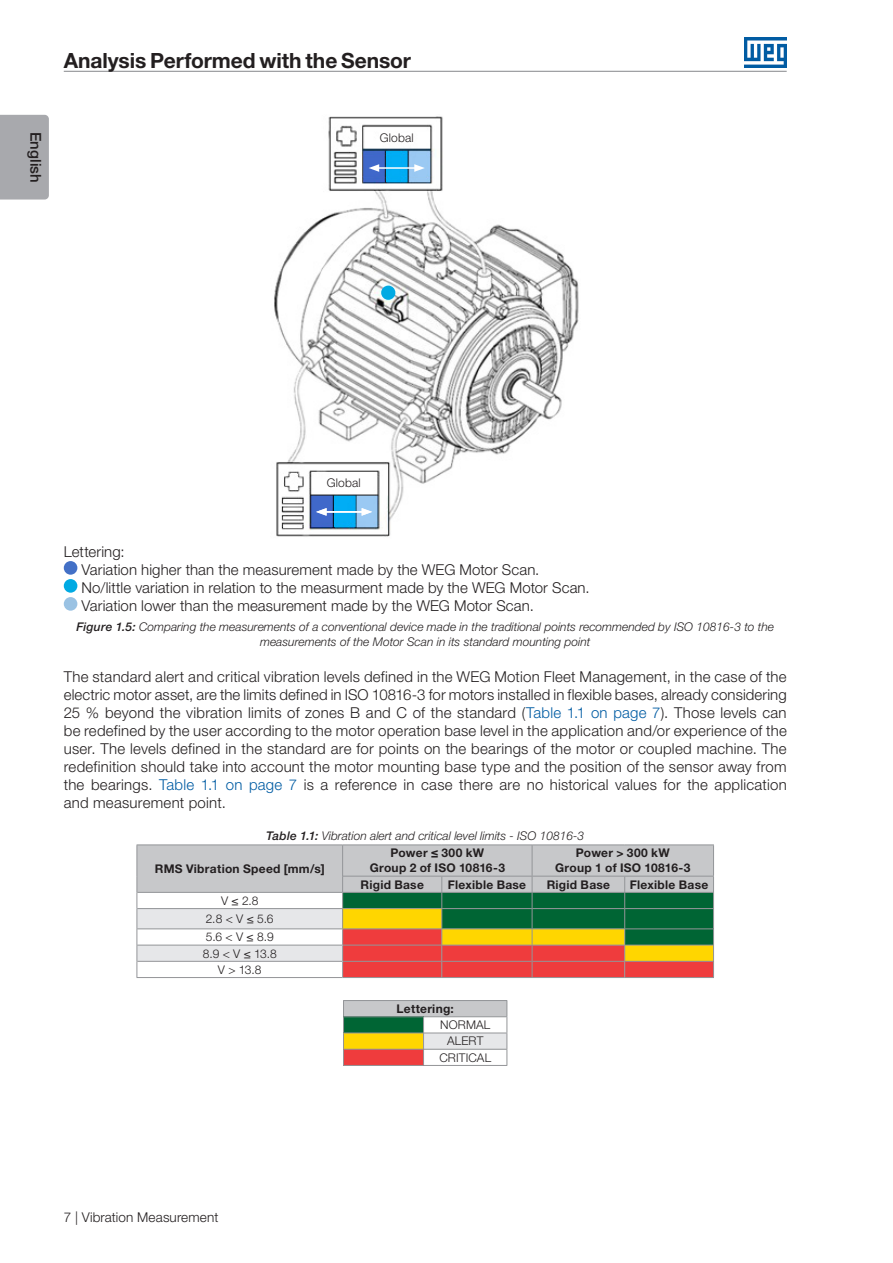
<style>
.page{position:relative;width:893px;height:1263px;background:#fff}
.page>*{position:absolute;margin:0;border:0;box-sizing:border-box;transform-origin:0 0}
.t1{font:700 21px "Helvetica Neue LT Pro";letter-spacing:-.005em;color:#231f20}
.Texto{font:300 15px/18px "Helvetica Neue LT Pro";letter-spacing:.005em;color:#231f20;text-align:justify}
.t2{font:500 15px "Helvetica Neue LT Pro";letter-spacing:.005em;color:#231f20}
.t3{font:300 13.5px "Helvetica Neue LT Pro";letter-spacing:.01em;color:#231f20}
.t4{font:italic 300 12px/14.4px "Helvetica Neue LT Pro";color:#231f20;text-align:center}
.Cabeçalho_-_Centro{font:700 12px "Helvetica Neue LT Pro";letter-spacing:.02em;color:#231f20}
.Miolo_-_Centro{font:300 12px "Helvetica Neue LT Pro";letter-spacing:.015em;color:#231f20}
.Texto_Figuras_-_Cent{font:300 12px "Helvetica Neue LT Pro";letter-spacing:.015em;color:#231f20}
.s1{font-weight:500}
.s2{color:#015ca3}
</style>
<div class="page">
<hr style="left:64px;top:71px;width:723px;height:1px;background:#939598">
<img style="left:744px;top:38px;width:43px;height:29px">
<div style="left:0;top:115px;width:49px;height:85px;background:#a8a9ad"></div>
<img style="left:274px;top:116px;width:305px;height:421px">
<div style="left:380px;top:134px;width:34px;height:8px;background:#fff"></div>
<div style="left:327px;top:478px;width:34px;height:9px;background:#fff"></div>
<div style="left:381px;top:286px;width:14px;height:14px;background:#00aae3;border-radius:50%"></div>
<hr style="left:377px;top:167px;width:40px;height:2px;background:#fff">
<svg style="left:369px;top:164px;width:10px;height:8px"></svg>
<svg style="left:414px;top:164px;width:11px;height:8px"></svg>
<div style="left:64px;top:561px;width:13px;height:14px;background:#4370c6;border-radius:50%"></div>
<div style="left:64px;top:579px;width:13px;height:14px;background:#00aae3;border-radius:50%"></div>
<div style="left:64px;top:597px;width:13px;height:14px;background:#9ac2e3;border-radius:50%"></div>
<hr style="left:137px;top:977px;width:206px;height:1px;background:#939598">
<hr style="left:343px;top:977px;width:99px;height:1px;background:#939598">
<hr style="left:442px;top:977px;width:90px;height:1px;background:#939598">
<hr style="left:532px;top:977px;width:93px;height:1px;background:#939598">
<hr style="left:625px;top:977px;width:89px;height:1px;background:#939598">
<hr style="left:137px;top:844px;width:206px;height:1px;background:#939598">
<hr style="left:343px;top:844px;width:99px;height:1px;background:#939598">
<hr style="left:442px;top:844px;width:90px;height:1px;background:#939598">
<hr style="left:532px;top:844px;width:93px;height:1px;background:#939598">
<hr style="left:625px;top:844px;width:89px;height:1px;background:#939598">
<svg style="left:137px;top:845px;width:577px;height:132px;background:#b8ab93"></svg>
<div style="left:344px;top:1000px;width:163px;height:17px;background:#c7c8ca"></div>
<div style="left:344px;top:1017px;width:80px;height:16px;background:#006534"></div>
<div style="left:344px;top:1033px;width:80px;height:16px;background:#ffd600"></div>
<div style="left:344px;top:1049px;width:80px;height:16px;background:#ef3c3d"></div>
<hr style="left:343px;top:1000px;width:81px;height:1px;background:#939598">
<hr style="left:424px;top:1000px;width:83px;height:1px;background:#939598">
<hr style="left:424px;top:1065px;width:83px;height:1px;background:#939598">
<hr style="left:343px;top:1016px;width:81px;height:1px;background:#939598">
<hr style="left:343px;top:1032px;width:80px;height:1px;background:#939598">
<svg style="left:343px;top:1001px;width:1px;height:64px"></svg>
<hr style="left:343px;top:1049px;width:80px;height:1px;background:#939598">
<svg style="left:423px;top:1001px;width:85px;height:64px"></svg>
<hr style="left:343px;top:1065px;width:81px;height:1px;background:#939598">
<hr style="left:324px;top:511px;width:40px;height:2px;background:#fff">
<svg style="left:316px;top:508px;width:11px;height:8px"></svg>
<svg style="left:362px;top:508px;width:10px;height:8px"></svg>
<h1 class="t1" style="left:64px;top:47px;width:349px">Analysis Performed with the Sensor</h1>
<p class="t2" style="left:45px;top:132px;width:53px;rotate:90deg">English</p>
<p class="Texto_Figuras_-_Cent" style="left:380px;top:131px;width:36px">Global</p>
<p class="Texto_Figuras_-_Cent" style="left:327px;top:475px;width:36px">Global</p>
<p class="Texto" style="left:64px;top:542px;width:62px">Lettering:</p>
<p class="Texto" style="left:82px;top:560px;width:459px">Variation higher than the measurement made by the WEG Motor Scan.</p>
<p class="Texto" style="left:82px;top:578px;width:510px">No/little variation in relation to the measurment made by the WEG Motor Scan.</p>
<p class="Texto" style="left:82px;top:596px;width:454px">Variation lower than the measurement made by the WEG Motor Scan.</p>
<p class="t4" style="left:76px;top:620px;width:699px"><span class="s1">Figure 1.5:</span> Comparing the measurements of a conventional device made in the traditional points recommended by ISO 10816-3 to the measurements of the Motor Scan in its standard mounting point</p>
<p class="Texto" style="left:64px;top:667px;width:724px">The standard alert and critical vibration levels defined in the WEG Motion Fleet Management, in the case of the electric motor asset, are the limits defined in ISO 10816-3 for motors installed in flexible bases, already considering 25 % beyond the vibration limits of zones B and C of the standard (<span class="s2">Table 1.1 on page 7</span>). Those levels can be redefined by the user according to the motor operation base level in the application and/or experience of the user. The levels defined in the standard are for points on the bearings of the motor or coupled machine. The redefinition should take into account the motor mounting base type and the position of the sensor away from the bearings. <span class="s2">Table 1.1 on page 7</span> is a reference in case there are no historical values for the application and measurement point.</p>
<p class="t4" style="left:266px;top:829px;width:320px"><span class="s1">Table 1.1:</span> Vibration alert and critical level limits - ISO 10816-3</p>
<p class="Cabeçalho_-_Centro" style="left:155px;top:861px;width:171px">RMS Vibration Speed [mm/s]</p>
<p class="Cabeçalho_-_Centro" style="left:390px;top:845px;width:95px">Power ≤ 300 kW</p>
<p class="Cabeçalho_-_Centro" style="left:370px;top:860px;width:137px">Group 2 of ISO 10816-3</p>
<p class="Cabeçalho_-_Centro" style="left:576px;top:845px;width:95px">Power &gt; 300 kW</p>
<p class="Cabeçalho_-_Centro" style="left:555px;top:860px;width:137px">Group 1 of ISO 10816-3</p>
<p class="Miolo_-_Centro" style="left:221px;top:893px;width:39px">V ≤ 2.8</p>
<p class="Miolo_-_Centro" style="left:206px;top:911px;width:69px">2.8 &lt; V ≤ 5.6</p>
<p class="Miolo_-_Centro" style="left:206px;top:930px;width:69px">5.6 &lt; V ≤ 8.9</p>
<p class="Miolo_-_Centro" style="left:203px;top:946px;width:76px">8.9 &lt; V ≤ 13.8</p>
<p class="Miolo_-_Centro" style="left:218px;top:962px;width:45px">V &gt; 13.8</p>
<p class="t3" style="left:64px;top:1208px;width:156px">7 | Vibration Measurement</p>
<p class="Cabeçalho_-_Centro" style="left:361px;top:877px;width:65px">Rigid Base</p>
<p class="Cabeçalho_-_Centro" style="left:448px;top:877px;width:80px">Flexible Base</p>
<p class="Cabeçalho_-_Centro" style="left:547px;top:877px;width:65px">Rigid Base</p>
<p class="Cabeçalho_-_Centro" style="left:630px;top:877px;width:80px">Flexible Base</p>
<p class="Cabeçalho_-_Centro" style="left:397px;top:1001px;width:59px">Lettering:</p>
<p class="Miolo_-_Centro" style="left:440px;top:1017px;width:52px">NORMAL</p>
<p class="Miolo_-_Centro" style="left:447px;top:1034px;width:38px">ALERT</p>
<p class="Miolo_-_Centro" style="left:439px;top:1050px;width:53px">CRITICAL</p>
</div>
